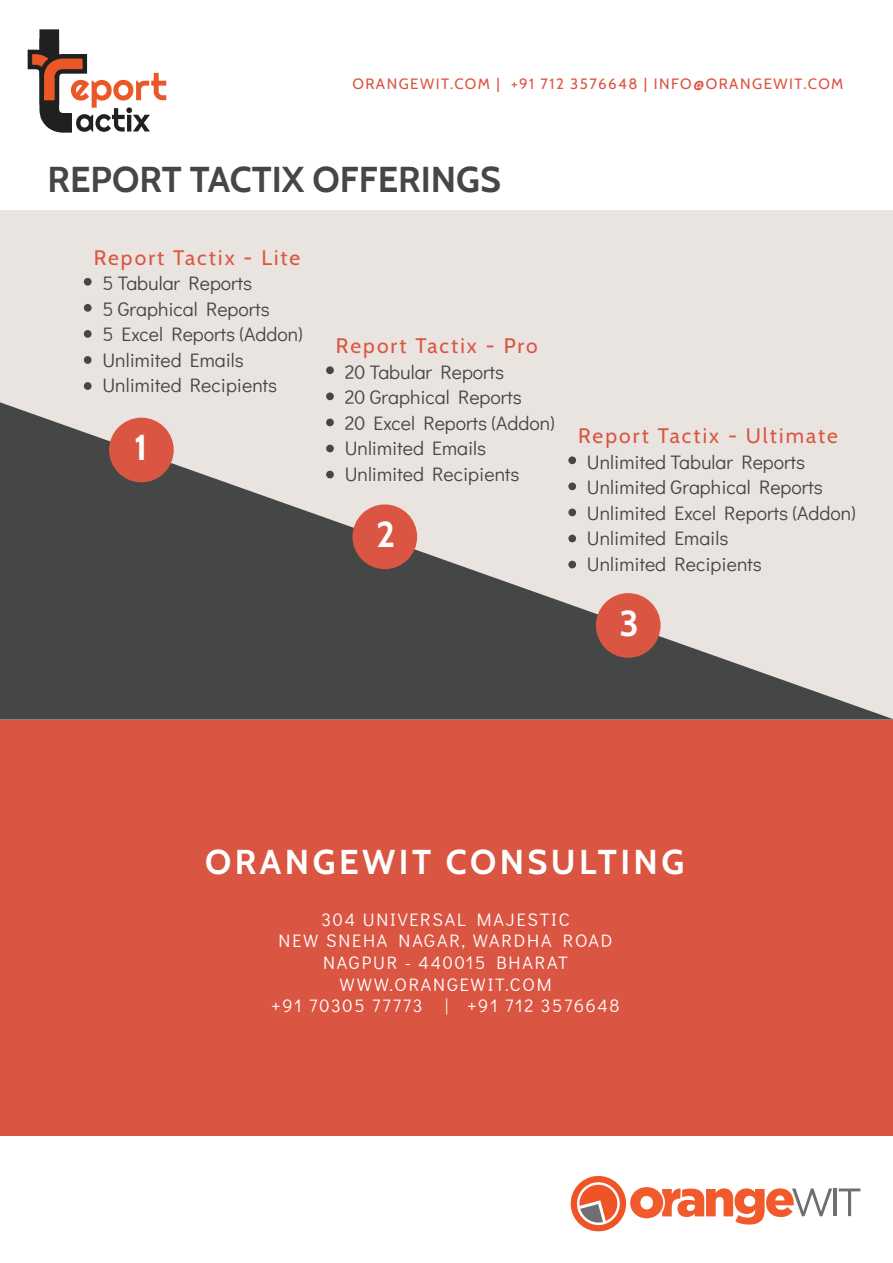
<style>
.page{position:relative;width:893px;height:1263px;background:#fff}
.page>*{position:absolute;margin:0;border:0;box-sizing:border-box;transform-origin:0 0}
.t1{font:700 36px "Cabin";color:#454646}
.t2{font:700 36px "Cabin";color:#fff}
.t3{font:700 34.5px "Cabin";letter-spacing:.1em;color:#fff}
.t4{font:21px "Cabin";letter-spacing:.1em;color:#db5543}
.t5{font:19.5px/25.5px "Didact Gothic";color:#454646}
.t6{font:18px "Didact Gothic";letter-spacing:.1em;color:#fff}
.t7{font:15px "Cabin";letter-spacing:.1em;color:#db5543}
</style>
<div class="page">
<hr style="left:834px;top:1188px;width:3px;height:28px;background:#6e6f71">
<svg style="left:839px;top:1188px;width:21px;height:28px"></svg>
<svg style="left:570px;top:1175px;width:262px;height:57px"></svg>
<div style="left:39px;top:29px;width:20px;height:34px;background:#1f201f;border:4px solid #1f201f"></div>
<svg style="left:27px;top:36px;width:139px;height:97px"></svg>
<div style="left:0;top:642px;width:893px;height:494px;background:#db5543"></div>
<div style="left:0;top:210px;width:893px;height:510px;background:#e9e4df"></div>
<svg style="left:0;top:402px;width:893px;height:318px"></svg>
<div style="left:109px;top:418px;width:65px;height:64px;background:#db5543;border-radius:50%"></div>
<div style="left:352px;top:504px;width:65px;height:65px;background:#db5543;border-radius:50%"></div>
<div style="left:596px;top:593px;width:64px;height:65px;background:#db5543;border-radius:50%"></div>
<div style="left:84px;top:304px;width:8px;height:8px;background:#454646;border-radius:50%"></div>
<div style="left:84px;top:330px;width:8px;height:8px;background:#454646;border-radius:50%"></div>
<div style="left:84px;top:356px;width:8px;height:8px;background:#454646;border-radius:50%"></div>
<div style="left:84px;top:382px;width:8px;height:8px;background:#454646;border-radius:50%"></div>
<div style="left:84px;top:278px;width:8px;height:8px;background:#454646;border-radius:50%"></div>
<div style="left:326px;top:392px;width:8px;height:8px;background:#454646;border-radius:50%"></div>
<div style="left:326px;top:419px;width:8px;height:7px;background:#454646;border-radius:50%"></div>
<div style="left:326px;top:445px;width:8px;height:7px;background:#454646;border-radius:50%"></div>
<div style="left:326px;top:471px;width:8px;height:7px;background:#454646;border-radius:50%"></div>
<div style="left:326px;top:366px;width:8px;height:8px;background:#454646;border-radius:50%"></div>
<div style="left:568px;top:482px;width:8px;height:8px;background:#454646;border-radius:50%"></div>
<div style="left:568px;top:509px;width:8px;height:7px;background:#454646;border-radius:50%"></div>
<div style="left:568px;top:535px;width:8px;height:7px;background:#454646;border-radius:50%"></div>
<div style="left:568px;top:561px;width:8px;height:7px;background:#454646;border-radius:50%"></div>
<div style="left:568px;top:456px;width:8px;height:8px;background:#454646;border-radius:50%"></div>
<p class="t7" style="left:352px;top:72px;width:493px">ORANGEWIT.COM | +91 712 3576648 | INFO@ORANGEWIT.COM</p>
<h1 class="t1" style="left:48px;top:151px;width:455px">REPORT TACTIX OFFERINGS</h1>
<p class="t4" style="left:94px;top:241px;width:208px">Report Tactix - Lite</p>
<p class="t5" style="left:102px;top:269px;width:202px">5 Tabular Reports<br>5 Graphical Reports<br>5 Excel Reports (Addon)<br>Unlimited Emails<br>Unlimited Recipients</p>
<h1 class="t2" style="left:134px;top:419px;width:15px">1</h1>
<p class="t4" style="left:336px;top:329px;width:203px">Report Tactix - Pro</p>
<p class="t5" style="left:345px;top:358px;width:212px">20 Tabular Reports<br>20 Graphical Reports<br>20 Excel Reports (Addon)<br>Unlimited Emails<br>Unlimited Recipients</p>
<h1 class="t2" style="left:376px;top:506px;width:21px">2</h1>
<p class="t4" style="left:578px;top:419px;width:261px">Report Tactix - Ultimate</p>
<p class="t5" style="left:587px;top:448px;width:270px">Unlimited Tabular Reports<br>Unlimited Graphical Reports<br>Unlimited Excel Reports (Addon)<br>Unlimited Emails<br>Unlimited Recipients</p>
<h1 class="t2" style="left:619px;top:595px;width:21px">3</h1>
<h2 class="t3" style="left:205px;top:834px;width:481px">ORANGEWIT CONSULTING</h2>
<p class="t6" style="left:322px;top:905px;width:250px">304 UNIVERSAL MAJESTIC</p>
<p class="t6" style="left:279px;top:927px;width:335px">NEW SNEHA NAGAR, WARDHA ROAD</p>
<p class="t6" style="left:323px;top:949px;width:246px">NAGPUR - 440015 BHARAT</p>
<p class="t6" style="left:340px;top:970px;width:214px">WWW.ORANGEWIT.COM</p>
<p class="t6" style="left:272px;top:992px;width:152px">+91 70305 77773</p>
<p class="t6" style="left:445px;top:992px;width:176px">| +91 712 3576648</p>
</div>
